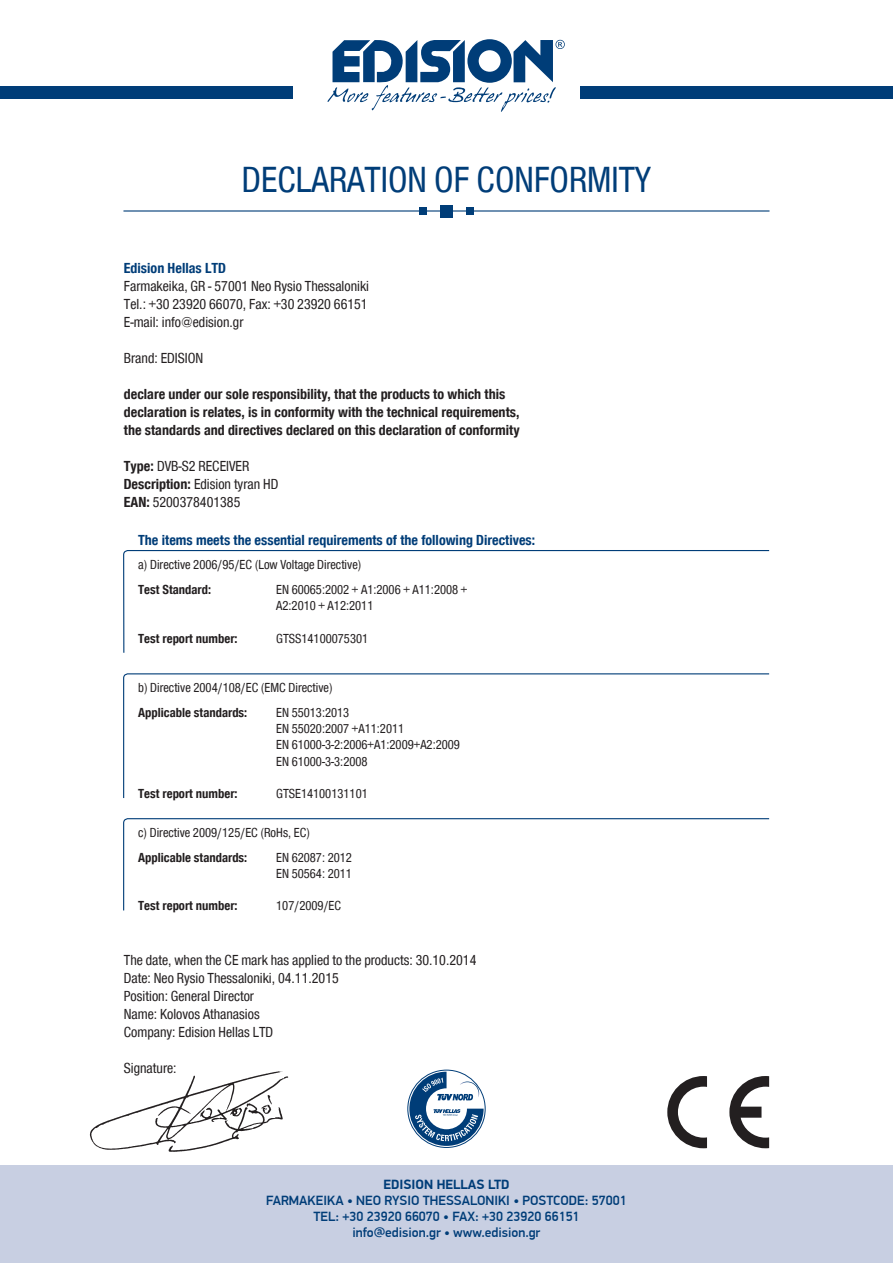
<style>
.page{position:relative;width:893px;height:1263px;background:#fff}
.page>*{position:absolute;margin:0;border:0;box-sizing:border-box;transform-origin:0 0}
.t1{font:37.5px "CF Helvetica Cond";color:#003d78}
.t2{font:15px/18px "CF Helvetica Cond";color:#231f20}
.t3{font:700 15px/18px "CF Helvetica Cond";color:#231f20}
.t4{font:700 15px "CF Helvetica Cond";color:#003d78}
.t5{font:13.5px/16.2px "CF Helvetica Cond";color:#231f20}
.t6{font:500 13.5px/16.2px "PF Din Display Pro";color:#003d78;text-align:center}
.t7{font:700 13.5px "CF Helvetica Cond";color:#231f20}
.t8{font:700 13.5px "PF Din Display Pro";color:#003d78}
.s1{font-weight:700}
</style>
<div class="page">
<svg style="left:327px;top:39px;width:238px;height:73px"></svg>
<div style="left:0;top:86px;width:292px;height:13px;background:#003d78"></div>
<div style="left:580px;top:86px;width:313px;height:13px;background:#003d78"></div>
<div style="left:0;top:1166px;width:893px;height:97px;background:#c8cfe2"></div>
<svg style="left:667px;top:1076px;width:40px;height:72px"></svg>
<svg style="left:729px;top:1076px;width:40px;height:72px"></svg>
<img style="left:89px;top:1071px;width:200px;height:81px">
<hr style="left:123px;top:210px;width:646px;height:2px;background:#003d78">
<div style="left:440px;top:205px;width:13px;height:12px;background:#003d78"></div>
<div style="left:419px;top:207px;width:8px;height:8px;background:#003d78"></div>
<div style="left:466px;top:207px;width:8px;height:8px;background:#003d78"></div>
<svg style="left:123px;top:550px;width:647px;height:103px"></svg>
<svg style="left:123px;top:673px;width:647px;height:125px"></svg>
<svg style="left:123px;top:818px;width:647px;height:93px"></svg>
<svg style="left:409px;top:1072px;width:75px;height:74px"></svg>
<h1 class="t1" style="left:242px;top:160px;width:411px">DECLARATION OF CONFORMITY</h1>
<p class="t4" style="left:124px;top:260px;width:104px">Edision Hellas LTD</p>
<p class="t2" style="left:124px;top:277px;width:247px;text-align:justify">Farmakeika, GR - 57001 Neo Rysio Thessaloniki Tel.: +30 23920 66070, Fax: +30 23920 66151<br>E-mail: info@edision.gr</p>
<p class="t2" style="left:124px;top:349px;width:81px">Brand: EDISION</p>
<p class="t3" style="left:124px;top:385px;width:397px">declare under our sole responsibility, that the products to which this declaration is relates, is in conformity with the technical requirements, the standards and directives declared on this declaration of conformity</p>
<p class="t2" style="left:124px;top:457px;width:156px"><span class="s1">Type:</span> DVB-S2 RECEIVER<br><span class="s1">Description:</span> Edision tyran HD<br><span class="s1">ΕΑΝ:</span> 5200378401385</p>
<p class="t4" style="left:138px;top:532px;width:399px">The items meets the essential requirements of the following Directives:</p>
<p class="t5" style="left:138px;top:556px;width:225px">a) Directive 2006/95/EC (Low Voltage Directive)</p>
<p class="t7" style="left:138px;top:582px;width:74px">Test Standard:</p>
<p class="t5" style="left:276px;top:581px;width:193px">EN 60065:2002 + A1:2006 + A11:2008 +<br>A2:2010 + A12:2011</p>
<p class="t7" style="left:138px;top:631px;width:101px">Test report number:</p>
<p class="t5" style="left:276px;top:630px;width:94px">GTSS14100075301</p>
<p class="t5" style="left:138px;top:679px;width:196px">b) Directive 2004/108/EC (EMC Directive)</p>
<p class="t7" style="left:138px;top:705px;width:111px">Applicable standards:</p>
<p class="t5" style="left:276px;top:704px;width:185px">EN 55013:2013<br>EN 55020:2007 +A11:2011<br>EN 61000-3-2:2006+A1:2009+A2:2009<br>EN 61000-3-3:2008</p>
<p class="t7" style="left:138px;top:786px;width:101px">Test report number:</p>
<p class="t5" style="left:276px;top:785px;width:93px">GTSE14100131101</p>
<p class="t5" style="left:138px;top:824px;width:173px">c) Directive 2009/125/EC (RoHs, EC)</p>
<p class="t7" style="left:138px;top:850px;width:111px">Applicable standards:</p>
<p class="t5" style="left:276px;top:849px;width:77px">EN 62087: 2012<br>EN 50564: 2011</p>
<p class="t7" style="left:138px;top:899px;width:101px">Test report number:</p>
<p class="t5" style="left:276px;top:898px;width:66px">107/2009/EC</p>
<p class="t2" style="left:124px;top:950px;width:354px">The date, when the CE mark has applied to the products: 30.10.2014<br>Date: Neo Rysio Thessaloniki, 04.11.2015<br>Position: General Director<br>Name: Kolovos Athanasios<br>Company: Edision Hellas LTD</p>
<p class="t2" style="left:124px;top:1058px;width:54px">Signature:</p>
<p class="t8" style="left:383px;top:1176px;width:128px">EDISION HELLAS LTD</p>
<p class="t6" style="left:266px;top:1192px;width:362px">FARMAKEIKA • NEO RYSIO THESSALONIKI • POSTCODE: 57001<br>TEL: +30 23920 66070 • FAX: +30 23920 66151<br>info@edision.gr • www.edision.gr</p>
</div>
